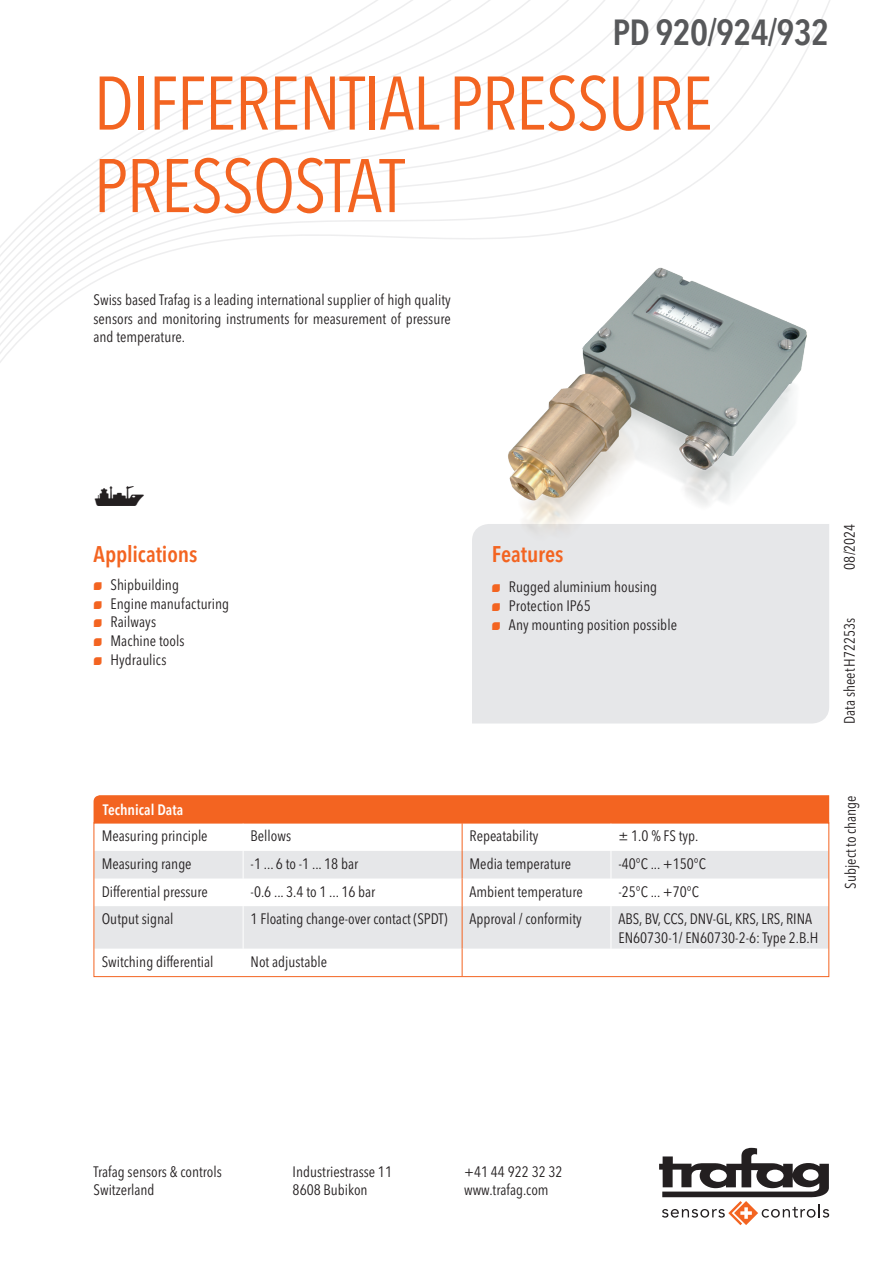
<style>
.page{position:relative;width:893px;height:1263px;background:#fff}
.page>*{position:absolute;margin:0;border:0;box-sizing:border-box;transform-origin:0 0}
.t1{font:condensed 75px/82.5px "Avenir Next LT Pro";letter-spacing:-.02em;color:#f36421}
.t2{font:600 condensed 36px "Avenir Next LT Pro";letter-spacing:-.02em;color:#57585a}
.t3{font:27px "Trafag Pictos";color:#231f20}
.t4{font:600 condensed 22.5px "Avenir Next LT Pro";letter-spacing:-.005em;color:#f36421}
.t5{font:condensed 15px/18.8px "Avenir Next LT Pro";color:#231f20}
.t6{font:600 condensed 15px "Avenir Next LT Pro";color:#fff}
.s1{font-family:"Trafag Pictos";font-stretch:normal;font-size:10.5px;color:#f36421}
</style>
<div class="page">
<svg style="left:659px;top:1148px;width:170px;height:77px"></svg>
<svg style="left:0;top:0;width:830px;height:363px"></svg>
<div style="left:472px;top:527px;width:357px;height:196px;background:#e6e7e9"></div>
<div style="left:96px;top:906px;width:731px;height:42px;background:#e6e7e9"></div>
<hr style="left:243px;top:906px;width:1px;height:42px;background:#fff">
<hr style="left:611px;top:906px;width:1px;height:42px;background:#fff">
<svg style="left:94px;top:795px;width:735px;height:111px"></svg>
<hr style="left:462px;top:906px;width:1px;height:42px;background:#f36421">
<svg style="left:462px;top:948px;width:1px;height:27px"></svg>
<div style="left:94px;top:822px;width:735px;height:155px;border:1px solid #f36421"></div>
<img style="left:479px;top:232px;width:350px;height:314px">
<h2 class="t2" style="left:612px;top:10px;width:218px">PD 920/924/932</h2>
<h1 class="t1" style="left:94px;top:62px;width:621px">DIFFERENTIAL PRESSURE<br>PRESSOSTAT</h1>
<p class="t5" style="left:94px;top:290px;width:359px;text-align:justify">Swiss based Trafag is a leading international supplier of high quality sensors and monitoring instruments for measurement of pressure and temperature.</p>
<h3 class="t3" style="left:94px;top:483px;width:54px">s</h3>
<h3 class="t4" style="left:94px;top:540px;width:105px">Applications</h3>
<p class="t5" style="left:94px;top:575px;width:137px"><span class="s1">N</span> Shipbuilding<br><span class="s1">N</span> Engine manufacturing<br><span class="s1">N</span> Railways<br><span class="s1">N</span> Machine tools<br><span class="s1">N</span> Hydraulics</p>
<h3 class="t4" style="left:492px;top:541px;width:73px">Features</h3>
<p class="t5" style="left:492px;top:577px;width:187px"><span class="s1">N</span> Rugged aluminium housing<br><span class="s1">N</span> Protection IP65<br><span class="s1">N</span> Any mounting position possible</p>
<p class="t5" style="left:840px;top:570px;width:48px;rotate:-90deg">08/2024</p>
<p class="t5" style="left:840px;top:724px;width:108px;rotate:-90deg">Data sheetH72253s</p>
<p class="t6" style="left:103px;top:800px;width:82px">Technical Data</p>
<p class="t5" style="left:102px;top:827px;width:107px">Measuring principle</p>
<p class="t5" style="left:251px;top:827px;width:42px">Bellows</p>
<p class="t5" style="left:470px;top:827px;width:70px">Repeatability</p>
<p class="t5" style="left:618px;top:827px;width:81px">± 1.0 % FS typ.</p>
<p class="t5" style="left:102px;top:854px;width:91px">Measuring range</p>
<p class="t5" style="left:251px;top:854px;width:109px">-1 ... 6 to -1 ... 18 bar</p>
<p class="t5" style="left:470px;top:854px;width:103px">Media temperature</p>
<p class="t5" style="left:618px;top:854px;width:89px">-40°C ... +150°C</p>
<p class="t5" style="left:102px;top:882px;width:108px">Differential pressure</p>
<p class="t5" style="left:251px;top:882px;width:126px">-0.6 ... 3.4 to 1 ... 16 bar</p>
<p class="t5" style="left:470px;top:882px;width:115px">Ambient temperature</p>
<p class="t5" style="left:618px;top:882px;width:82px">-25°C ... +70°C</p>
<p class="t5" style="left:102px;top:910px;width:73px">Output signal</p>
<p class="t5" style="left:251px;top:910px;width:198px">1 Floating change-over contact (SPDT)</p>
<p class="t5" style="left:470px;top:910px;width:114px">Approval / conformity</p>
<p class="t5" style="left:618px;top:910px;width:201px">ABS, BV, CCS, DNV-GL, KRS, LRS, RINA<br>EN60730-1/ EN60730-2-6: Type 2.B.H</p>
<p class="t5" style="left:102px;top:952px;width:113px">Switching differential</p>
<p class="t5" style="left:251px;top:952px;width:78px">Not adjustable</p>
<p class="t5" style="left:841px;top:889px;width:95px;rotate:-90deg">Subject to change</p>
<p class="t5" style="left:94px;top:1162px;width:130px">Trafag sensors &amp; controls<br>Switzerland</p>
<p class="t5" style="left:293px;top:1162px;width:101px">Industriestrasse 11<br>8608 Bubikon</p>
<p class="t5" style="left:464px;top:1162px;width:100px">+41 44 922 32 32 www.trafag.com</p>
</div>
